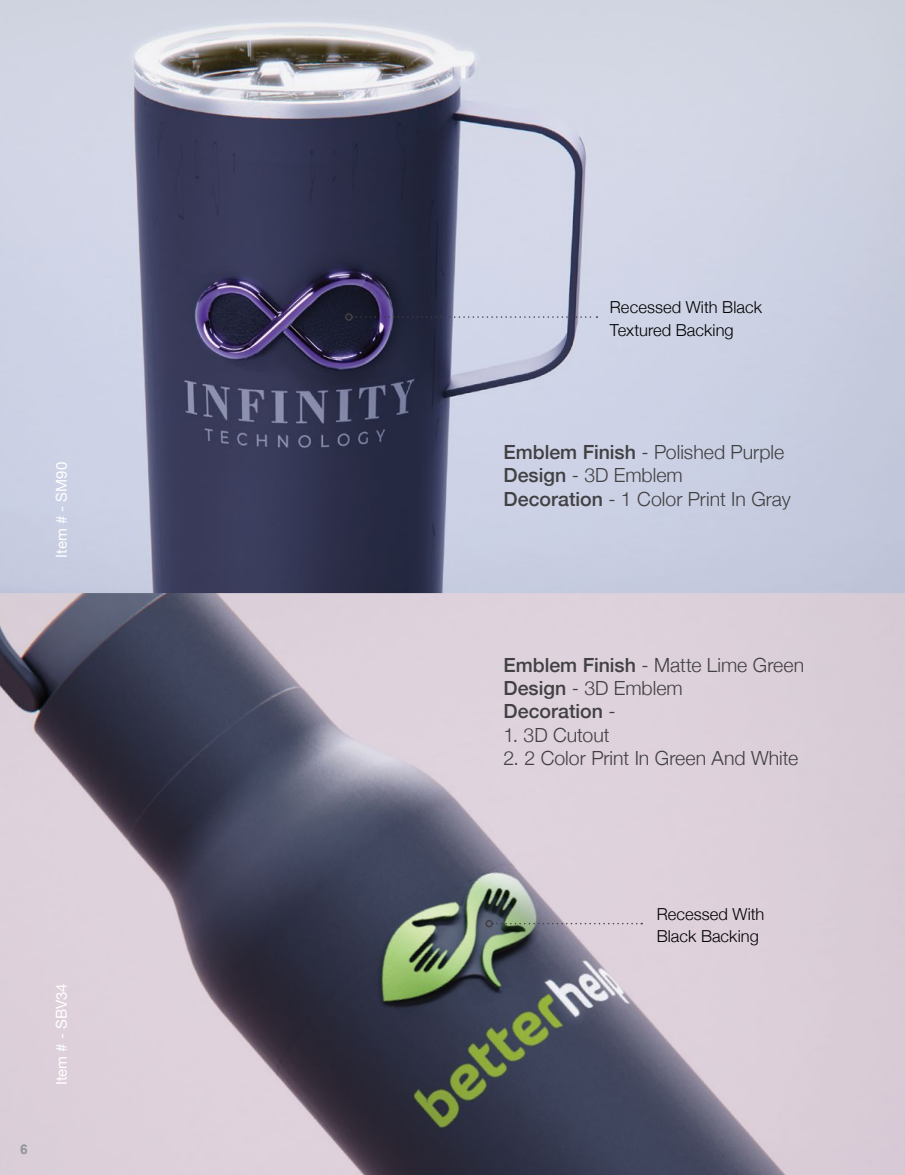
<style>
.page{position:relative;width:905px;height:1175px;background:#fff}
.page>*{position:absolute;margin:0;border:0;box-sizing:border-box;transform-origin:0 0}
.t1{font:300 19.5px/23.4px "Helvetica Neue";color:#414042}
.t2{font:500 19.5px/23.4px "Helvetica Neue";color:#414042}
.t3{font:300 16.5px/22.5px "Helvetica Neue";letter-spacing:.005em;color:#000}
.t4{font:15px "Helvetica Neue";letter-spacing:.005em;color:#fff}
.t5{font:700 13.5px "Arial";color:#939598}
.s1{font-weight:500}
.s2{font-weight:300}
</style>
<div class="page">
<img style="left:0;top:0;width:904px;height:1174px">
<svg style="left:352px;top:316px;width:245px;height:2px"></svg>
<div style="left:345px;top:313px;width:7px;height:8px;border:2px solid #414042;border-radius:50%"></div>
<svg style="left:493px;top:922px;width:149px;height:2px"></svg>
<div style="left:485px;top:919px;width:8px;height:8px;border:2px solid #414042;border-radius:50%"></div>
<p class="t4" style="left:51px;top:558px;width:98px;rotate:-90deg">Item # - SM90</p>
<p class="t5" style="left:20px;top:1140px;width:9px">6</p>
<p class="t4" style="left:51px;top:1085px;width:104px;rotate:-90deg">Item # - SBV34</p>
<p class="t3" style="left:610px;top:295px;width:153px">Recessed With Black<br>Textured Backing</p>
<p class="t1" style="left:503px;top:439px;width:289px"><span class="s1">Emblem Finish</span> - Polished Purple<br><span class="s1">Design</span> - 3D Emblem<br><span class="s1">Decoration</span> - 1 Color Print In Gray</p>
<p class="t2" style="left:503px;top:651px;width:302px">Emblem Finish <span class="s2">- Matte Lime Green<br></span>Design <span class="s2">- 3D Emblem<br></span>Decoration <span class="s2">-</span></p>
<p class="t1" style="left:503px;top:721px;width:107px">1. 3D Cutout</p>
<p class="t1" style="left:503px;top:745px;width:296px">2. 2 Color Print In Green And White</p>
<p class="t3" style="left:656px;top:901px;width:109px">Recessed With<br>Black Backing</p>
</div>
